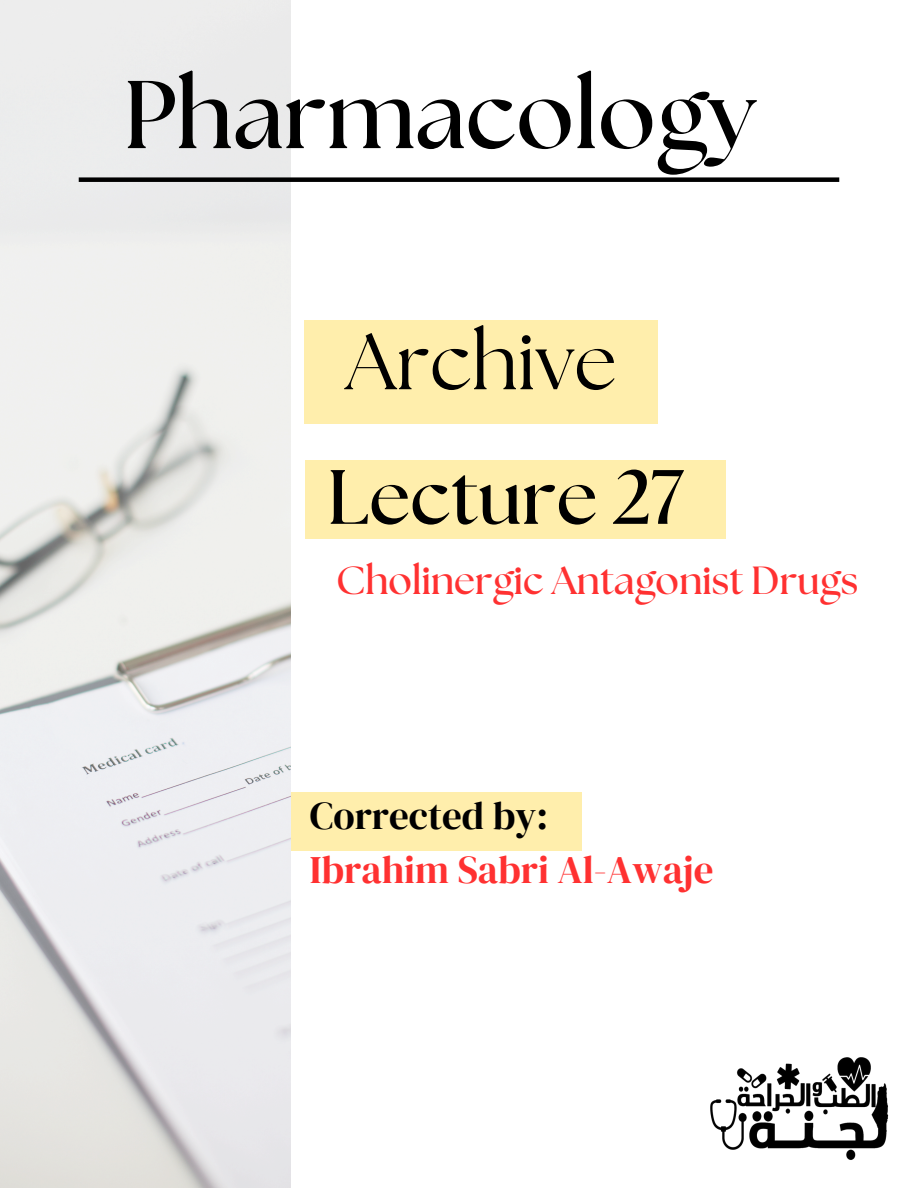
<style>
.page{position:relative;width:918px;height:1188px;background:#fff}
.page>*{position:absolute;margin:0;border:0;box-sizing:border-box;transform-origin:0 0}
.t1{font:700 96px "The Seasons";color:#000}
.t2{font:79.5px "The Seasons";color:#000}
.t3{font:700 76.8px "The Seasons";color:#000}
.t4{font:700 39.15px "The Seasons";color:#ff3131}
.t5{font:39px "DM Serif Display";color:#ff3131}
.t6{font:39px "DM Serif Display";color:#000}
</style>
<div class="page">
<img style="left:0;top:0;width:291px;height:1187px">
<div style="left:305px;top:320px;width:353px;height:103px;background:#ffeeac"></div>
<div style="left:79px;top:177px;width:760px;height:5px;background:#000"></div>
<img style="left:710px;top:1057px;width:179px;height:103px">
<div style="left:305px;top:460px;width:420px;height:79px;background:#ffeeac"></div>
<div style="left:291px;top:792px;width:291px;height:58px;background:#ffeeac"></div>
<p class="t1" style="left:123px;top:71px;width:634px">Pharmacology</p>
<h1 class="t2" style="left:345px;top:326px;width:273px">Archive</h1>
<p class="t3" style="left:327px;top:462px;width:358px">Lecture 27</p>
<p class="t4" style="left:336px;top:562px;width:524px">Cholinergic Antagonist Drugs</p>
<h2 class="t6" style="left:310px;top:789px;width:240px">Corrected by:</h2>
<h3 class="t5" style="left:310px;top:843px;width:405px">Ibrahim Sabri Al-Awaje</h3>
</div>
